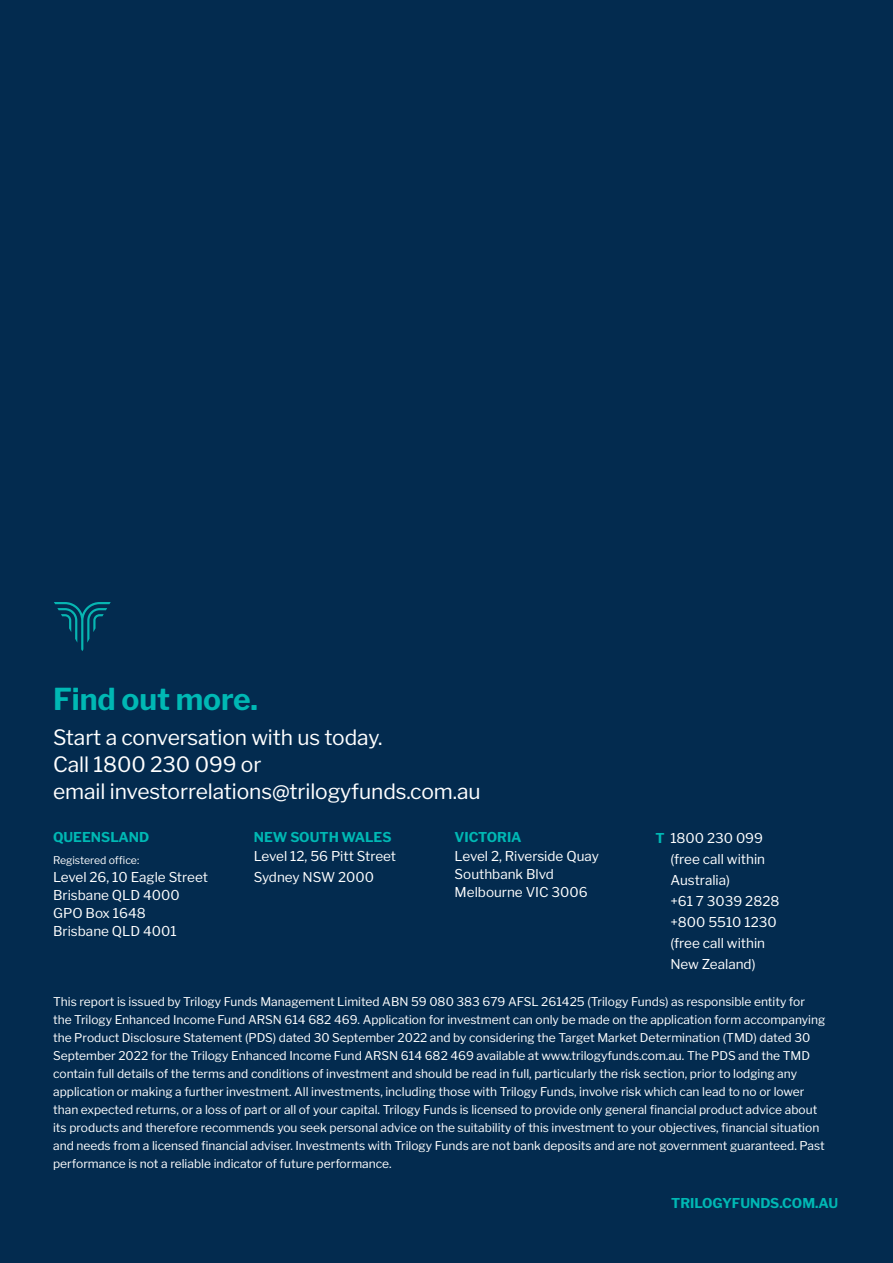
<style>
.page{position:relative;width:893px;height:1263px;background:#fff}
.page>*{position:absolute;margin:0;border:0;box-sizing:border-box;transform-origin:0 0}
.t1{font:700 30px "Libre Franklin";letter-spacing:-.005em;color:#00b8b4}
.t2{font:21px/27px "Libre Franklin";letter-spacing:-.005em;color:#fff}
.t3{font:13.5px/21px "Libre Franklin";color:#fff}
.t4{font:700 13.5px "Libre Franklin";color:#00b8b4}
.t5{font:12px/18px "Libre Franklin";color:#fff}
.t6{font:10.5px "Libre Franklin";letter-spacing:-.005em;color:#fff}
.s1{font-weight:700;color:#00b8b4}
</style>
<div class="page">
<div style="left:879px;top:0;width:14px;height:1263px;background:#032b4f"></div>
<div style="left:0;top:0;width:892px;height:1263px;background:#032b4f"></div>
<svg style="left:54px;top:602px;width:57px;height:49px"></svg>
<h1 class="t1" style="left:53px;top:675px;width:207px">Find out more.</h1>
<h2 class="t2" style="left:53px;top:722px;width:429px">Start a conversation with us today.<br>Call 1800 230 099 or<br>email investorrelations@trilogyfunds.com.au</h2>
<p class="t4" style="left:53px;top:826px;width:98px">QUEENSLAND</p>
<p class="t6" style="left:53px;top:852px;width:88px">Registered office:</p>
<p class="t3" style="left:53px;top:867px;width:156px;line-height:18px">Level 26, 10 Eagle Street<br>Brisbane QLD 4000<br>GPO Box 1648<br>Brisbane QLD 4001</p>
<p class="t4" style="left:254px;top:826px;width:139px">NEW SOUTH WALES</p>
<p class="t3" style="left:254px;top:845px;width:144px">Level 12, 56 Pitt Street<br>Sydney NSW 2000</p>
<p class="t4" style="left:455px;top:826px;width:69px">VICTORIA</p>
<p class="t3" style="left:455px;top:846px;width:146px;line-height:18px">Level 2, Riverside Quay<br>Southbank Blvd<br>Melbourne VIC 3006</p>
<p class="t3" style="left:670px;top:827px;width:111px;text-indent:-15px"><span class="s1">T</span> 1800 230 099 (free call within<br>Australia)<br>+61 7 3039 2828 +800 5510 1230 (free call within<br>New Zealand)</p>
<p class="t5" style="left:53px;top:991px;width:774px">This report is issued by Trilogy Funds Management Limited ABN 59 080 383 679 AFSL 261425 (Trilogy Funds) as responsible entity for the Trilogy Enhanced Income Fund ARSN 614 682 469. Application for investment can only be made on the application form accompanying the Product Disclosure Statement (PDS) dated 30 September 2022 and by considering the Target Market Determination (TMD) dated 30<br>September 2022 for the Trilogy Enhanced Income Fund ARSN 614 682 469 available at www.trilogyfunds.com.au. The PDS and the TMD contain full details of the terms and conditions of investment and should be read in full, particularly the risk section, prior to lodging any application or making a further investment. All investments, including those with Trilogy Funds, involve risk which can lead to no or lower than expected returns, or a loss of part or all of your capital. Trilogy Funds is licensed to provide only general financial product advice about its products and therefore recommends you seek personal advice on the suitability of this investment to your objectives, financial situation and needs from a licensed financial adviser. Investments with Trilogy Funds are not bank deposits and are not government guaranteed. Past performance is not a reliable indicator of future performance.</p>
<p class="t4" style="left:671px;top:1192px;width:168px">TRILOGYFUNDS.COM.AU</p>
</div>
